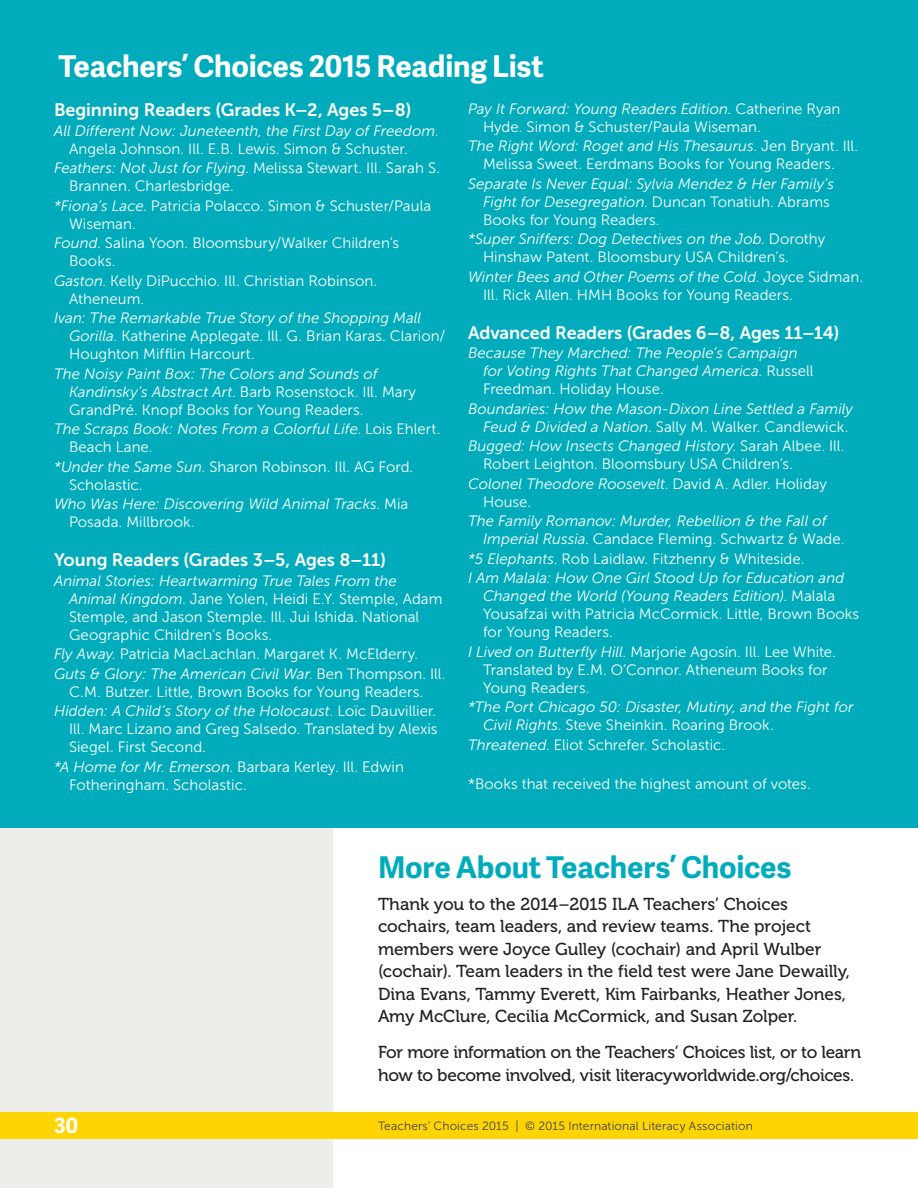
<style>
.page{position:relative;width:918px;height:1188px;background:#fff}
.page>*{position:absolute;margin:0;border:0;box-sizing:border-box;transform-origin:0 0}
.S1{font:700 30px "Adelle Sans";letter-spacing:-.01em;color:#fff}
.S1-2{font:700 30px "Adelle Sans";letter-spacing:-.005em;color:#00acbc}
.ABT{font:700 21px "Adelle Sans";color:#fff}
.RT{font:18px "Museo Sans 700";color:#fff}
.BC{font:17.25px/22.5px "Museo 500";letter-spacing:-.005em;color:#231f20}
.RT-2{font:15px/18px "Museo Sans 300";letter-spacing:.005em;color:#fff}
.RT-3{font:italic 15px/18px "Museo Sans 300";color:#fff}
.ABT-2{font:12px "Museo Sans 300";letter-spacing:.01em;color:#414343}
.s1{font-style:normal}
.s2{font-style:italic}
</style>
<div class="page">
<div style="left:0;top:0;width:333px;height:1188px;background:#edede9"></div>
<div style="left:0;top:1112px;width:918px;height:27px;background:#fed503"></div>
<div style="left:0;top:0;width:918px;height:828px;background:#00acbc"></div>
<p class="S1" style="left:58px;top:44px;width:487px">Teachers’ Choices 2015 Reading List</p>
<p class="RT" style="left:54px;top:100px;width:359px">Beginning Readers (Grades K–2, Ages 5–8)</p>
<p class="RT-3" style="left:69px;top:122px;width:371px;text-indent:-15px">All Different Now: Juneteenth, the First Day of Freedom<span class="s1">.<br>Angela Johnson. Ill. E.B. Lewis. Simon &amp; Schuster.</span></p>
<p class="RT-2" style="left:69px;top:159px;width:373px;text-indent:-15px"><span class="s2">Feathers: Not Just for Flying</span>. Melissa Stewart. Ill. Sarah S.<br>Brannen. Charlesbridge.</p>
<p class="RT-2" style="left:69px;top:197px;width:364px;text-indent:-15px"><span class="s2">*Fiona’s Lace</span>. Patricia Polacco. Simon &amp; Schuster/Paula<br>Wiseman.</p>
<p class="RT-2" style="left:69px;top:234px;width:332px;text-indent:-15px"><span class="s2">Found</span>. Salina Yoon. Bloomsbury/Walker Children’s<br>Books.</p>
<p class="RT-2" style="left:69px;top:272px;width:310px;text-indent:-15px"><span class="s2">Gaston</span>. Kelly DiPucchio. Ill. Christian Robinson.<br>Atheneum.</p>
<p class="RT-2" style="left:69px;top:309px;width:378px;text-indent:-15px"><span class="s2">Ivan: The Remarkable True Story of the Shopping Mall<br>Gorilla</span>. Katherine Applegate. Ill. G. Brian Karas. Clarion/<br>Houghton Mifflin Harcourt.</p>
<p class="RT-3" style="left:69px;top:365px;width:349px;text-indent:-15px">The Noisy Paint Box: The Colors and Sounds of<br>Kandinsky’s Abstract Art<span class="s1">. Barb Rosenstock. Ill. Mary<br>GrandPré. Knopf Books for Young Readers.</span></p>
<p class="RT-3" style="left:69px;top:420px;width:373px;text-indent:-15px">The Scraps Book: Notes From a Colorful Life<span class="s1">. Lois Ehlert.<br>Beach Lane.</span></p>
<p class="RT-2" style="left:69px;top:458px;width:346px;text-indent:-15px"><span class="s2">*Under the Same Sun</span>. Sharon Robinson. Ill. AG Ford.<br>Scholastic.</p>
<p class="RT-3" style="left:69px;top:495px;width:341px;text-indent:-15px">Who Was Here: Discovering Wild Animal Tracks<span class="s1">. Mia<br>Posada. Millbrook.</span></p>
<p class="RT" style="left:54px;top:550px;width:334px">Young Readers (Grades 3–5, Ages 8–11)</p>
<p class="RT-2" style="left:69px;top:572px;width:375px;text-indent:-15px"><span class="s2">Animal Stories: Heartwarming True Tales From the Animal Kingdom</span>. Jane Yolen, Heidi E.Y. Stemple, Adam Stemple, and Jason Stemple. Ill. Jui Ishida. National Geographic Children’s Books.</p>
<p class="RT-2" style="left:54px;top:645px;width:366px"><span class="s2">Fly Away</span>. Patricia MacLachlan. Margaret K. McElderry.</p>
<p class="RT-2" style="left:54px;top:665px;width:393px;text-align:center"><span class="s2">Guts &amp; Glory: The American Civil War</span>. Ben Thompson. Ill.<br>C.M. Butzer. Little, Brown Books for Young Readers.</p>
<p class="RT-2" style="left:69px;top:702px;width:370px;text-align:justify;text-indent:-15px"><span class="s2">Hidden: A Child’s Story of the Holocaust</span>. Loïc Dauvillier.<br>Ill. Marc Lizano and Greg Salsedo. Translated by Alexis Siegel. First Second.</p>
<p class="RT-2" style="left:69px;top:758px;width:336px;text-indent:-15px"><span class="s2">*A Home for Mr. Emerson</span>. Barbara Kerley. Ill. Edwin<br>Fotheringham. Scholastic.</p>
<p class="RT-2" style="left:483px;top:100px;width:359px;text-indent:-15px"><span class="s2">Pay It Forward: Young Readers Edition</span>. Catherine Ryan<br>Hyde. Simon &amp; Schuster/Paula Wiseman.</p>
<p class="RT-2" style="left:468px;top:137px;width:392px;text-align:center"><span class="s2">The Right Word: Roget and His Thesaurus</span>. Jen Bryant. Ill.<br>Melissa Sweet. Eerdmans Books for Young Readers.</p>
<p class="RT-3" style="left:483px;top:175px;width:353px;text-indent:-15px">Separate Is Never Equal: Sylvia Mendez &amp; Her Family’s<br>Fight for Desegregation<span class="s1">. Duncan Tonatiuh. Abrams<br>Books for Young Readers.</span></p>
<p class="RT-2" style="left:483px;top:230px;width:344px;text-indent:-15px"><span class="s2">*Super Sniffers: Dog Detectives on the Job</span>. Dorothy<br>Hinshaw Patent. Bloomsbury USA Children’s.</p>
<p class="RT-2" style="left:483px;top:268px;width:382px;text-indent:-15px"><span class="s2">Winter Bees and Other Poems of the Cold</span>. Joyce Sidman.<br>Ill. Rick Allen. HMH Books for Young Readers.</p>
<p class="RT" style="left:468px;top:323px;width:373px">Advanced Readers (Grades 6–8, Ages 11–14)</p>
<p class="RT-3" style="left:483px;top:344px;width:332px;text-indent:-15px">Because They Marched: The People’s Campaign for Voting Rights That Changed America<span class="s1">. Russell<br>Freedman. Holiday House.</span></p>
<p class="RT-3" style="left:483px;top:400px;width:372px;text-indent:-15px">Boundaries: How the Mason-Dixon Line Settled a Family<br>Feud &amp; Divided a Nation<span class="s1">. Sally M. Walker. Candlewick.</span></p>
<p class="RT-2" style="left:483px;top:437px;width:363px;text-indent:-15px"><span class="s2">Bugged: How Insects Changed History</span>. Sarah Albee. Ill.<br>Robert Leighton. Bloomsbury USA Children’s.</p>
<p class="RT-2" style="left:483px;top:475px;width:346px;text-indent:-15px"><span class="s2">Colonel Theodore Roosevelt</span>. David A. Adler. Holiday<br>House.</p>
<p class="RT-3" style="left:483px;top:512px;width:363px;text-indent:-15px">The Family Romanov: Murder, Rebellion &amp; the Fall of<br>Imperial Russia<span class="s1">. Candace Fleming. Schwartz &amp; Wade.</span></p>
<p class="RT-2" style="left:468px;top:550px;width:338px"><span class="s2">*5 Elephants</span>. Rob Laidlaw. Fitzhenry &amp; Whiteside.</p>
<p class="RT-3" style="left:483px;top:569px;width:378px;text-indent:-15px">I Am Malala: How One Girl Stood Up for Education and Changed the World (Young Readers Edition)<span class="s1">. Malala Yousafzai with Patricia McCormick. Little, Brown Books for Young Readers.</span></p>
<p class="RT-2" style="left:483px;top:643px;width:354px;text-indent:-15px"><span class="s2">I Lived on Butterfly Hill</span>. Marjorie Agosín. Ill. Lee White.<br>Translated by E.M. O’Connor. Atheneum Books for<br>Young Readers.</p>
<p class="RT-3" style="left:483px;top:698px;width:372px;text-indent:-15px">*The Port Chicago 50: Disaster, Mutiny, and the Fight for<br>Civil Rights<span class="s1">. Steve Sheinkin. Roaring Brook.</span></p>
<p class="RT-2" style="left:468px;top:736px;width:259px"><span class="s2">Threatened</span>. Eliot Schrefer. Scholastic.</p>
<p class="RT-2" style="left:468px;top:775px;width:344px">*Books that received the highest amount of votes.</p>
<p class="S1-2" style="left:378px;top:846px;width:415px">More About Teachers’ Choices</p>
<p class="BC" style="left:378px;top:893px;width:474px">Thank you to the 2014–2015 ILA Teachers’ Choices cochairs, team leaders, and review teams. The project members were Joyce Gulley (cochair) and April Wulber (cochair). Team leaders in the field test were Jane Dewailly, Dina Evans, Tammy Everett, Kim Fairbanks, Heather Jones, Amy McClure, Cecilia McCormick, and Susan Zolper.</p>
<p class="BC" style="left:378px;top:1041px;width:485px">For more information on the Teachers’ Choices list, or to learn how to become involved, visit literacyworldwide.org/choices.</p>
<p class="ABT" style="left:54px;top:1110px;width:26px">30</p>
<p class="ABT-2" style="left:378px;top:1120px;width:376px">Teachers’ Choices 2015 | © 2015 International Literacy Association</p>
</div>
